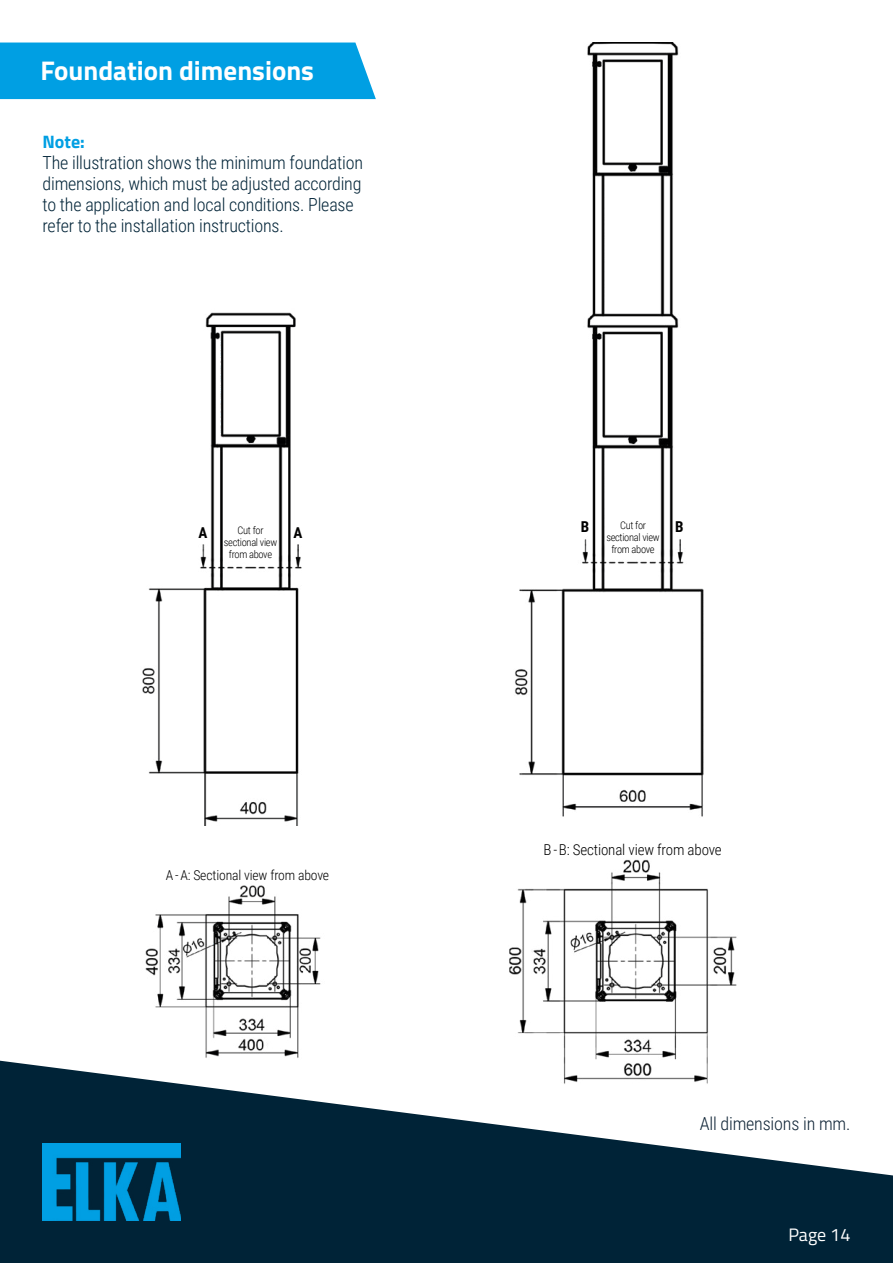
<style>
.page{position:relative;width:893px;height:1263px;background:#fff}
.page>*{position:absolute;margin:0;border:0;box-sizing:border-box;transform-origin:0 0}
.t1{font:700 27px "Titillium Web";color:#fff}
.t2{font:300 18px/21px "Roboto Condensed";letter-spacing:-.01em;color:#002337}
.t3{font:300 18px "Roboto Condensed";letter-spacing:-.01em;color:#0e2335}
.t4{font:18px "Titillium Web";color:#fff}
.t5{font:700 18px "Titillium Web";color:#009fe3}
.t6{font:300 15px "Roboto Condensed";letter-spacing:-.01em;color:#000}
.t7{font:700 15px "Roboto Condensed";color:#000}
.t8{font:300 13.65px "Roboto Condensed";letter-spacing:-.01em;color:#000}
.t9{font:300 10.5px/12px "Roboto Condensed";letter-spacing:-.03em;color:#000;text-align:center}
</style>
<div class="page">
<svg style="left:0;top:1060px;width:893px;height:203px;fill:#002337"></svg>
<img style="left:43px;top:1143px;width:137px;height:77px">
<div style="left:0;top:43px;width:376px;height:56px;background:#009fe3"></div>
<img style="left:83px;top:312px;width:333px;height:774px">
<img style="left:446px;top:43px;width:404px;height:1043px">
<h1 class="t1" style="left:40px;top:50px;width:275px">Foundation dimensions</h1>
<p class="t5" style="left:43px;top:128px;width:44px">Note:</p>
<p class="t2" style="left:43px;top:151px;width:322px">The illustration shows the minimum foundation dimensions, which must be adjusted according to the application and local conditions. Please refer to the installation instructions.</p>
<p class="t9" style="left:224px;top:524px;width:55px">Cut for sectional view from above</p>
<p class="t7" style="left:199px;top:522px;width:10px">A</p>
<p class="t7" style="left:294px;top:522px;width:10px">A</p>
<p class="t8" style="left:166px;top:866px;width:165px">A - A: Sectional view from above</p>
<p class="t9" style="left:606px;top:519px;width:55px">Cut for sectional view from above</p>
<p class="t7" style="left:581px;top:516px;width:10px">B</p>
<p class="t7" style="left:675px;top:516px;width:10px">B</p>
<p class="t6" style="left:543px;top:839px;width:180px">B -B: Sectional view from above</p>
<p class="t3" style="left:700px;top:1111px;width:152px">All dimensions in mm.</p>
<p class="t4" style="left:788px;top:1221px;width:64px">Page 14</p>
</div>
